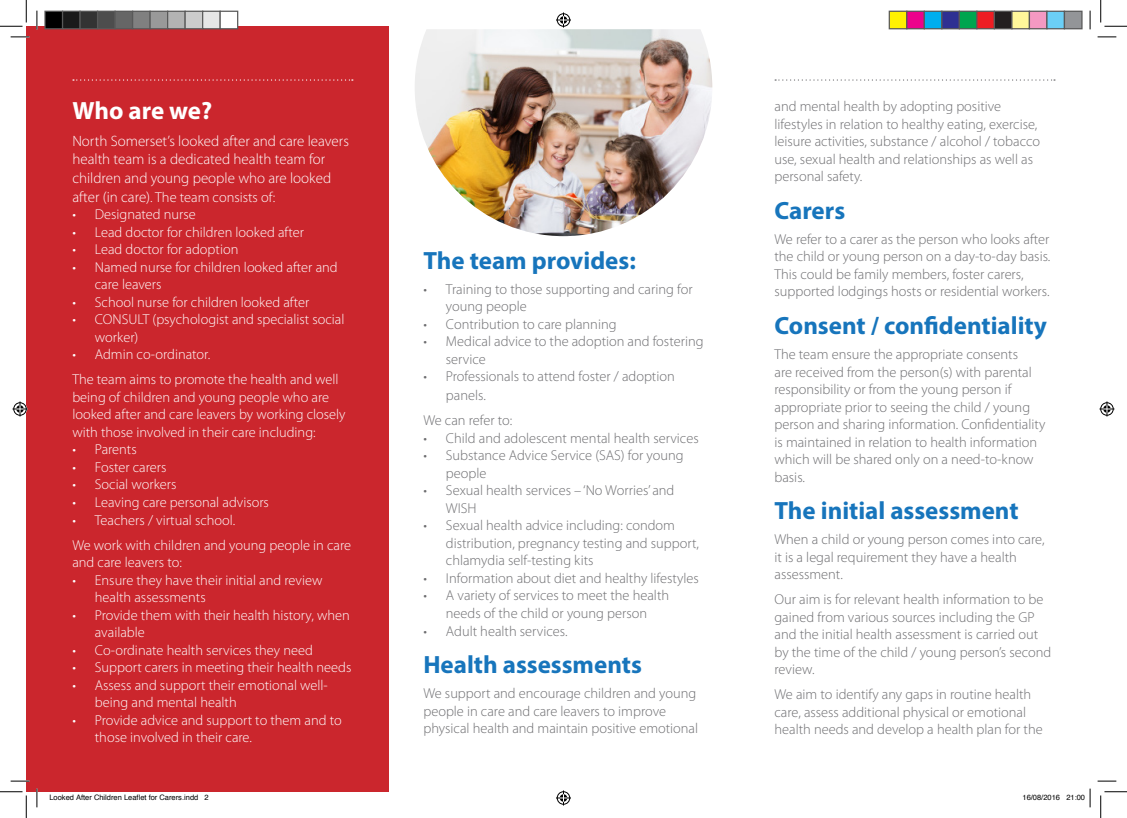
<style>
.page{position:relative;width:1127px;height:818px;background:#fff}
.page>*{position:absolute;margin:0;border:0;box-sizing:border-box;transform-origin:0 0}
.t1{font:700 25px "Myriad Pro";color:#1775bc}
.t2{font:700 25px "Myriad Pro";letter-spacing:-.01em;color:#fff}
.t3{font:300 15px/18.8px "Myriad Pro";color:#fff}
.t4{font:300 14.38px/17.5px "Myriad Pro";color:#6d6d70}
.t5{font:300 14.38px/17.5px "Myriad Pro";color:#fff}
.t6{font:7.5px "Helvetica";color:#000}
.s1{font-size:15px}
</style>
<div class="page">
<div style="left:26px;top:26px;width:362px;height:766px;background:#cb262d"></div>
<svg style="left:73px;top:79px;width:280px;height:2px"></svg>
<svg style="left:775px;top:79px;width:279px;height:2px"></svg>
<img style="left:415px;top:29px;width:297px;height:207px">
<svg style="left:11px;top:36px;width:18px;height:2px"></svg>
<svg style="left:1097px;top:36px;width:18px;height:2px"></svg>
<svg style="left:11px;top:780px;width:18px;height:2px"></svg>
<svg style="left:1097px;top:780px;width:18px;height:2px"></svg>
<svg style="left:36px;top:11px;width:2px;height:18px"></svg>
<svg style="left:36px;top:788px;width:2px;height:19px"></svg>
<svg style="left:1089px;top:11px;width:1px;height:18px"></svg>
<svg style="left:0;top:0;width:27px;height:27px"></svg>
<svg style="left:0;top:791px;width:27px;height:27px"></svg>
<svg style="left:1100px;top:0;width:26px;height:27px"></svg>
<svg style="left:1100px;top:791px;width:26px;height:27px"></svg>
<svg style="left:556px;top:13px;width:15px;height:15px"></svg>
<svg style="left:556px;top:790px;width:15px;height:15px"></svg>
<svg style="left:13px;top:401px;width:15px;height:15px"></svg>
<svg style="left:1099px;top:401px;width:15px;height:15px"></svg>
<div style="left:45px;top:11px;width:18px;height:18px;background:#000"></div>
<div style="left:44px;top:11px;width:19px;height:18px;border:1px solid #595959"></div>
<div style="left:63px;top:11px;width:17px;height:18px;background:#1a1a1a"></div>
<div style="left:62px;top:11px;width:19px;height:18px;border:1px solid #595959"></div>
<div style="left:80px;top:11px;width:18px;height:18px;background:#333"></div>
<div style="left:79px;top:11px;width:19px;height:18px;border:1px solid #595959"></div>
<div style="left:98px;top:11px;width:17px;height:18px;background:#4d4d4d"></div>
<div style="left:97px;top:11px;width:19px;height:18px;border:1px solid #595959"></div>
<div style="left:115px;top:11px;width:18px;height:18px;background:#666"></div>
<div style="left:114px;top:11px;width:19px;height:18px;border:1px solid #595959"></div>
<div style="left:133px;top:11px;width:17px;height:18px;background:#808080"></div>
<div style="left:132px;top:11px;width:19px;height:18px;border:1px solid #595959"></div>
<div style="left:150px;top:11px;width:18px;height:18px;background:#999"></div>
<div style="left:149px;top:11px;width:19px;height:18px;border:1px solid #595959"></div>
<div style="left:168px;top:11px;width:17px;height:18px;background:#b3b3b3"></div>
<div style="left:167px;top:11px;width:19px;height:18px;border:1px solid #595959"></div>
<div style="left:185px;top:11px;width:18px;height:18px;background:#ccc"></div>
<div style="left:184px;top:11px;width:19px;height:18px;border:1px solid #595959"></div>
<div style="left:203px;top:11px;width:17px;height:18px;background:#e6e6e6"></div>
<div style="left:202px;top:11px;width:19px;height:18px;border:1px solid #595959"></div>
<div style="left:220px;top:11px;width:18px;height:18px;background:#fff"></div>
<div style="left:219px;top:11px;width:19px;height:18px;border:1px solid #595959"></div>
<div style="left:889px;top:11px;width:17px;height:18px;background:#fff101"></div>
<div style="left:888px;top:11px;width:19px;height:18px;border:1px solid #595959"></div>
<div style="left:906px;top:11px;width:18px;height:18px;background:#ed028c"></div>
<div style="left:905px;top:11px;width:19px;height:18px;border:1px solid #595959"></div>
<div style="left:924px;top:11px;width:17px;height:18px;background:#00aeef"></div>
<div style="left:923px;top:11px;width:19px;height:18px;border:1px solid #595959"></div>
<div style="left:941px;top:11px;width:18px;height:18px;background:#2e3092"></div>
<div style="left:940px;top:11px;width:19px;height:18px;border:1px solid #595959"></div>
<div style="left:959px;top:11px;width:17px;height:18px;background:#00a54f"></div>
<div style="left:958px;top:11px;width:19px;height:18px;border:1px solid #595959"></div>
<div style="left:976px;top:11px;width:18px;height:18px;background:#ee1d23"></div>
<div style="left:975px;top:11px;width:19px;height:18px;border:1px solid #595959"></div>
<div style="left:994px;top:11px;width:17px;height:18px;background:#231f20"></div>
<div style="left:993px;top:11px;width:19px;height:18px;border:1px solid #595959"></div>
<div style="left:1011px;top:11px;width:18px;height:18px;background:#fff79a"></div>
<div style="left:1010px;top:11px;width:19px;height:18px;border:1px solid #595959"></div>
<div style="left:1029px;top:11px;width:17px;height:18px;background:#f499c2"></div>
<div style="left:1028px;top:11px;width:19px;height:18px;border:1px solid #595959"></div>
<div style="left:1046px;top:11px;width:18px;height:18px;background:#6bcff6"></div>
<div style="left:1045px;top:11px;width:19px;height:18px;border:1px solid #595959"></div>
<div style="left:1064px;top:11px;width:17px;height:18px;background:#939598"></div>
<div style="left:1063px;top:11px;width:19px;height:18px;border:1px solid #595959"></div>
<svg style="left:1089px;top:788px;width:1px;height:19px"></svg>
<p class="t2" style="left:72px;top:95px;width:141px">Who are we?</p>
<p class="t3" style="left:72px;top:131px;width:278px">North Somerset’s looked after and care leavers health team is a dedicated health team for children and young people who are looked</p>
<p class="t5" style="left:72px;top:188px;width:204px"><span class="s1">after (in care)</span>. The team consists of:</p>
<p class="t5" style="left:72px;top:206px;width:125px">• Designated nurse</p>
<p class="t5" style="left:72px;top:223px;width:233px">• Lead doctor for children looked after</p>
<p class="t5" style="left:72px;top:241px;width:167px">• Lead doctor for adoption</p>
<p class="t5" style="left:95px;top:258px;width:244px;text-indent:-23px">• Named nurse for children looked after and care leavers</p>
<p class="t5" style="left:72px;top:293px;width:238px">• School nurse for children looked after</p>
<p class="t5" style="left:95px;top:311px;width:251px;text-indent:-23px">• CONSULT (psychologist and specialist social worker)</p>
<p class="t5" style="left:72px;top:346px;width:139px">• Admin co-ordinator.</p>
<p class="t5" style="left:72px;top:371px;width:275px">The team aims to promote the health and well being of children and young people who are looked after and care leavers by working closely with those involved in their care including:</p>
<p class="t5" style="left:72px;top:441px;width:66px">• Parents</p>
<p class="t5" style="left:72px;top:458px;width:95px">• Foster carers</p>
<p class="t5" style="left:72px;top:476px;width:106px">• Social workers</p>
<p class="t5" style="left:72px;top:493px;width:198px">• Leaving care personal advisors</p>
<p class="t5" style="left:72px;top:511px;width:164px">• Teachers / virtual school.</p>
<p class="t5" style="left:72px;top:536px;width:280px">We work with children and young people in care and care leavers to:</p>
<p class="t5" style="left:95px;top:571px;width:229px;text-indent:-23px">• Ensure they have their initial and review health assessments</p>
<p class="t5" style="left:95px;top:606px;width:256px;text-indent:-23px">• Provide them with their health history, when available</p>
<p class="t5" style="left:72px;top:641px;width:242px">• Co-ordinate health services they need</p>
<p class="t5" style="left:72px;top:658px;width:280px">• Support carers in meeting their health needs</p>
<p class="t5" style="left:95px;top:676px;width:234px;text-indent:-23px">• Assess and support their emotional well&shy;being and mental health</p>
<p class="t5" style="left:95px;top:711px;width:248px;text-indent:-23px">• Provide advice and support to them and to those involved in their care.</p>
<p class="t1" style="left:423px;top:244px;width:214px">The team provides:</p>
<p class="t4" style="left:446px;top:280px;width:248px;text-indent:-22px">• Training to those supporting and caring for young people</p>
<p class="t4" style="left:423px;top:315px;width:195px">• Contribution to care planning</p>
<p class="t4" style="left:446px;top:333px;width:259px;text-indent:-22px">• Medical advice to the adoption and fostering service</p>
<p class="t4" style="left:446px;top:367px;width:230px;line-height:18.8px;text-indent:-22px">• Professionals to attend foster / adoption panels.</p>
<p class="t4" style="left:423px;top:411px;width:90px">We can refer to:</p>
<p class="t4" style="left:423px;top:429px;width:277px">• Child and adolescent mental health services</p>
<p class="t4" style="left:446px;top:446px;width:239px;text-indent:-22px">• Substance Advice Service (SAS) for young people</p>
<p class="t4" style="left:446px;top:481px;width:230px;text-indent:-22px">• Sexual health services – ‘No Worries’ and<br>WISH</p>
<p class="t4" style="left:446px;top:516px;width:254px;text-indent:-22px">• Sexual health advice including: condom distribution, pregnancy testing and support, chlamydia self-testing kits</p>
<p class="t4" style="left:423px;top:569px;width:277px">• Information about diet and healthy lifestyles</p>
<p class="t4" style="left:423px;top:586px;width:247px;text-align:center">• A variety of services to meet the health needs of the child or young person</p>
<p class="t4" style="left:423px;top:622px;width:145px">• Adult health services.</p>
<p class="t1" style="left:423px;top:648px;width:220px">Health assessments</p>
<p class="t4" style="left:423px;top:684px;width:276px">We support and encourage children and young people in care and care leavers to improve physical health and maintain positive emotional</p>
<p class="t4" style="left:774px;top:98px;width:267px">and mental health by adopting positive lifestyles in relation to healthy eating, exercise, leisure activities, substance / alcohol / tobacco use, sexual health and relationships as well as personal safety.</p>
<p class="t1" style="left:774px;top:194px;width:72px">Carers</p>
<p class="t4" style="left:774px;top:230px;width:277px">We refer to a carer as the person who looks after the child or young person on a day-to-day basis.<br>This could be family members, foster carers, supported lodgings hosts or residential workers.</p>
<p class="t1" style="left:774px;top:309px;width:274px">Consent / confidentiality</p>
<p class="t4" style="left:774px;top:345px;width:272px">The team ensure the appropriate consents<br>are received from the person(s) with parental responsibility or from the young person if appropriate prior to seeing the child / young person and sharing information. Confidentiality is maintained in relation to health information which will be shared only on a need-to-know basis.</p>
<p class="t1" style="left:774px;top:494px;width:245px">The initial assessment</p>
<p class="t4" style="left:774px;top:530px;width:271px">When a child or young person comes into care, it is a legal requirement they have a health assessment.</p>
<p class="t4" style="left:774px;top:590px;width:278px">Our aim is for relevant health information to be gained from various sources including the GP and the initial health assessment is carried out by the time of the child / young person’s second review.</p>
<p class="t4" style="left:774px;top:685px;width:270px">We aim to identify any gaps in routine health care, assess additional physical or emotional health needs and develop a health plan for the</p>
<p class="t6" style="left:49px;top:791px;width:161px">Looked After Children Leaflet for Carers.indd 2</p>
<p class="t6" style="left:1022px;top:791px;width:64px">16/08/2016 21:00</p>
</div>
